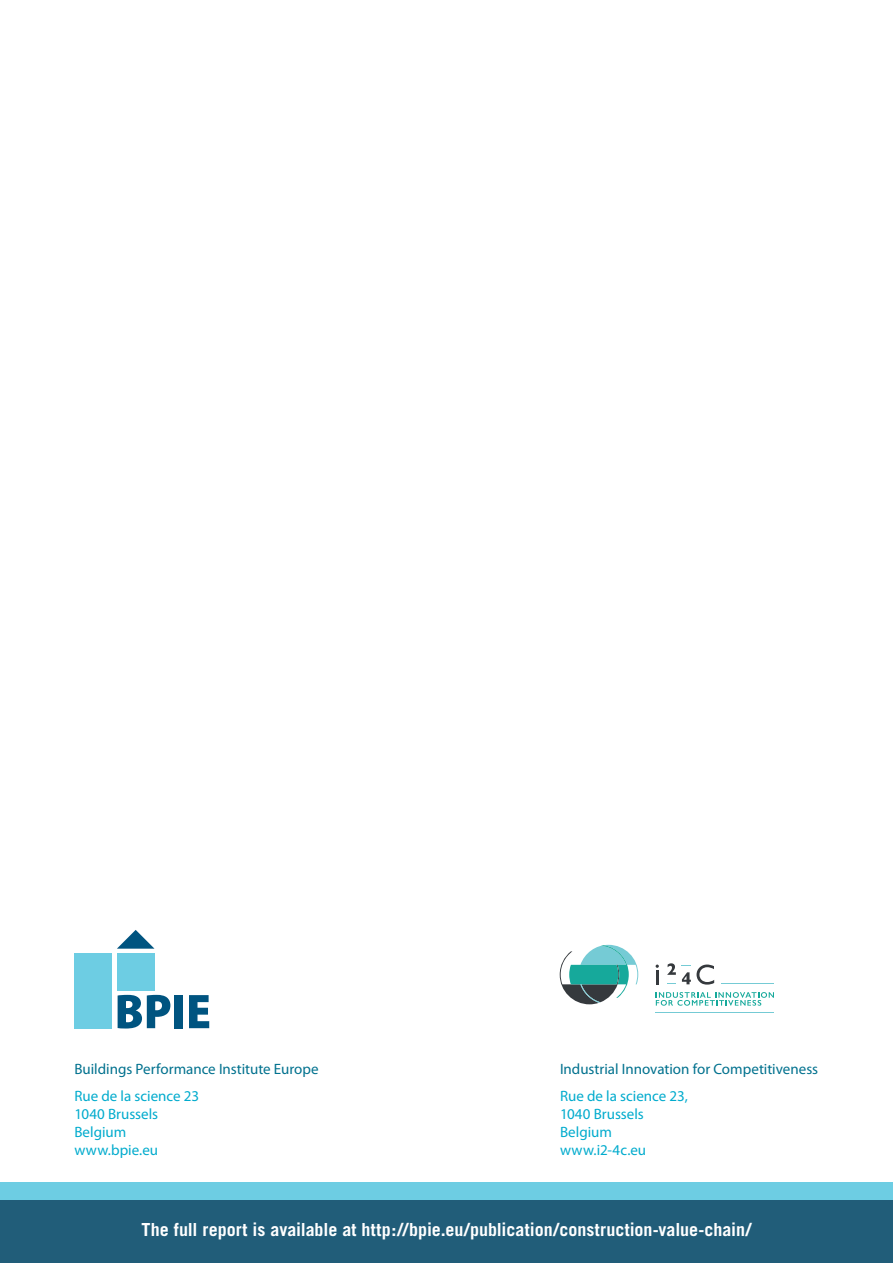
<style>
.page{position:relative;width:893px;height:1263px;background:#fff}
.page>*{position:absolute;margin:0;border:0;box-sizing:border-box;transform-origin:0 0}
.t1{font:700 18px "Trade Gothic";color:#fff}
.t2{font:15px/18px "Myriad Pro";color:#00abcd}
.t3{font:15px "Myriad Pro";color:#00718e}
</style>
<div class="page">
<div style="left:0;top:1199px;width:893px;height:64px;background:#215d79"></div>
<div style="left:0;top:1182px;width:893px;height:17px;background:#6dcde3"></div>
<div style="left:117px;top:953px;width:37px;height:37px;background:#6dcde3"></div>
<svg style="left:117px;top:930px;width:37px;height:19px"></svg>
<svg style="left:118px;top:995px;width:52px;height:33px"></svg>
<div style="left:175px;top:995px;width:8px;height:33px;background:#005480"></div>
<svg style="left:189px;top:995px;width:20px;height:33px"></svg>
<div style="left:74px;top:953px;width:38px;height:75px;background:#6dcde3"></div>
<hr style="left:656px;top:970px;width:3px;height:14px;background:#35393d">
<svg style="left:667px;top:963px;width:9px;height:12px"></svg>
<svg style="left:682px;top:972px;width:9px;height:12px"></svg>
<svg style="left:697px;top:964px;width:17px;height:20px"></svg>
<svg style="left:656px;top:992px;width:118px;height:14px"></svg>
<hr style="left:656px;top:1012px;width:118px;height:1px;background:#75cbd5">
<hr style="left:722px;top:983px;width:52px;height:1px;background:#75cbd5">
<svg style="left:560px;top:945px;width:78px;height:59px"></svg>
<p class="t3" style="left:74px;top:1060px;width:246px">Buildings Performance Institute Europe</p>
<p class="t2" style="left:74px;top:1086px;width:126px">Rue de la science 23<br>1040 Brussels<br>Belgium www.bpie.eu</p>
<p class="t3" style="left:560px;top:1060px;width:260px">Industrial Innovation for Competitiveness</p>
<p class="t2" style="left:560px;top:1086px;width:129px">Rue de la science 23,<br>1040 Brussels<br>Belgium www.i2-4c.eu</p>
<p class="t1" style="left:142px;top:1219px;width:611px">The full report is available at http://bpie.eu/publication/construction-value-chain/</p>
</div>
